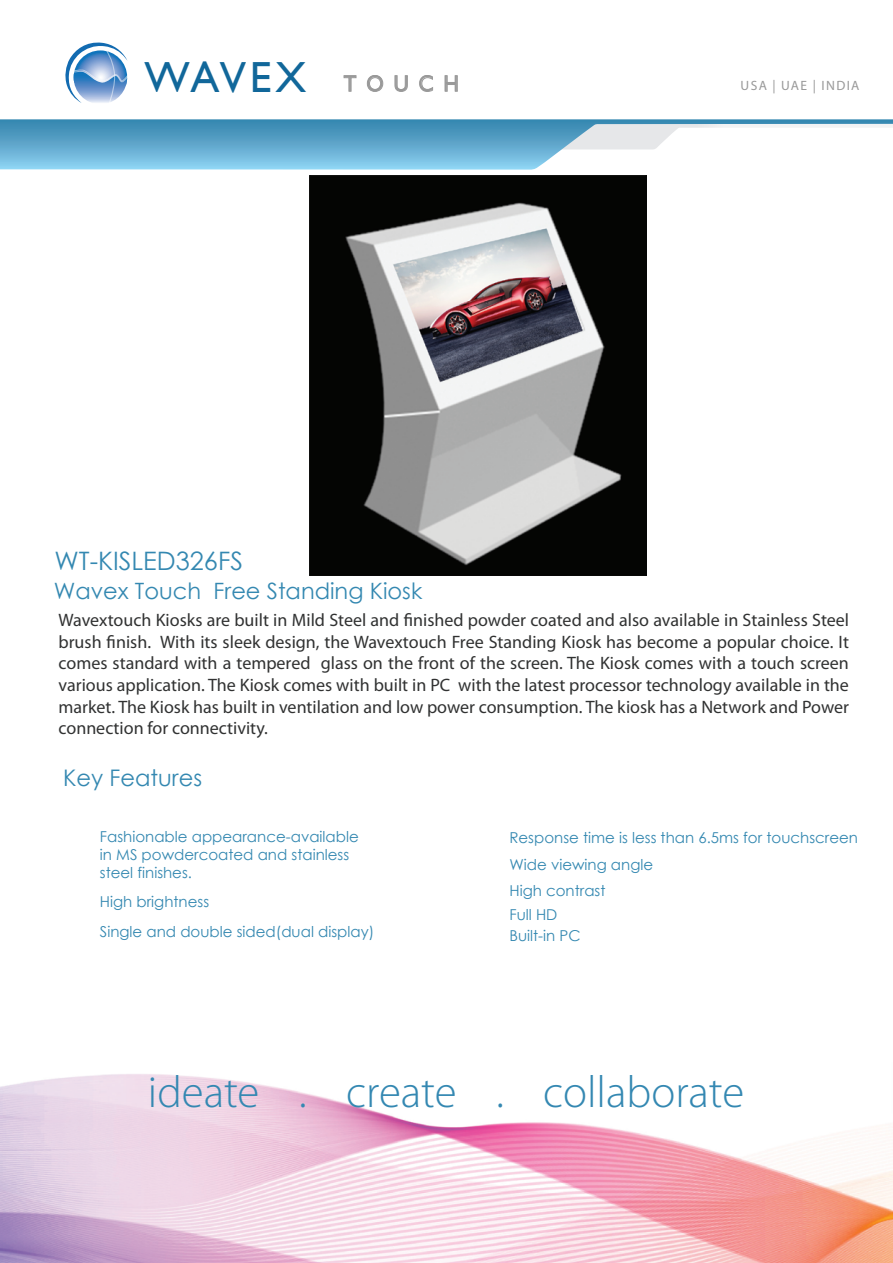
<style>
.page{position:relative;width:893px;height:1263px;background:#fff}
.page>*{position:absolute;margin:0;border:0;box-sizing:border-box;transform-origin:0 0}
.t1{font:300 45px "Myriad Pro";color:#3488b2}
.t2{font:43.5px "Gill Sans";letter-spacing:.05em;color:#11679a}
.t3{font:25.35px "Century Gothic";color:#3488b1}
.t4{font:22.8px "Century Gothic";color:#3488b1}
.t5{font:22.5px "Century Gothic";color:#3488b1}
.t6{font:18px/21.6px "Myriad Pro";color:#313232;text-align:justify}
.t7{font:15px/18px "Century Gothic";color:#3488b1}
.t8{font:13.5px "Myriad Pro";letter-spacing:.1em;color:#999}
.s1{font-size:22.8px;color:#999}
</style>
<div class="page">
<img style="left:0;top:1074px;width:893px;height:189px">
<svg style="left:344px;top:75px;width:12px;height:17px"></svg>
<svg style="left:367px;top:75px;width:16px;height:17px"></svg>
<svg style="left:395px;top:75px;width:13px;height:17px"></svg>
<svg style="left:419px;top:75px;width:14px;height:17px"></svg>
<svg style="left:445px;top:75px;width:13px;height:17px"></svg>
<svg style="left:65px;top:42px;width:63px;height:61px"></svg>
<svg style="left:0;top:119px;width:893px;height:51px"></svg>
<img style="left:309px;top:175px;width:337px;height:401px">
<h2 class="t2" style="left:145px;top:52px;width:316px">WAVEX <span class="s1">TOUCH</span></h2>
<h3 class="t3" style="left:55px;top:543px;width:190px">WT-KISLED326FS</h3>
<p class="t5" style="left:54px;top:575px;width:370px">Wavex Touch Free Standing Kiosk</p>
<p class="t8" style="left:741px;top:78px;width:120px">USA | UAE | INDIA</p>
<p class="t6" style="left:58px;top:610px;width:792px">Wavextouch Kiosks are built in Mild Steel and finished powder coated and also available in Stainless Steel brush finish. With its sleek design, the Wavextouch Free Standing Kiosk has become a popular choice. It comes standard with a tempered glass on the front of the screen. The Kiosk comes with a touch screen various application. The Kiosk comes with built in PC with the latest processor technology available in the market. The Kiosk has built in ventilation and low power consumption. The kiosk has a Network and Power connection for connectivity.</p>
<p class="t4" style="left:63px;top:762px;width:141px">Key Features</p>
<p class="t7" style="left:100px;top:828px;width:260px">Fashionable appearance-available in MS powdercoated and stainless steel finishes.</p>
<p class="t7" style="left:100px;top:892px;width:111px">High brightness</p>
<p class="t7" style="left:100px;top:922px;width:276px">Single and double sided(dual display)</p>
<p class="t7" style="left:509px;top:824px;width:350px;line-height:27px">Response time is less than 6.5ms for touchscreen<br>Wide viewing angle</p>
<p class="t7" style="left:509px;top:881px;width:98px">High contrast</p>
<p class="t7" style="left:509px;top:903px;width:73px;line-height:21px">Full HD<br>Built-in PC</p>
<h1 class="t1" style="left:148px;top:1067px;width:598px">ideate . create . collaborate</h1>
</div>
